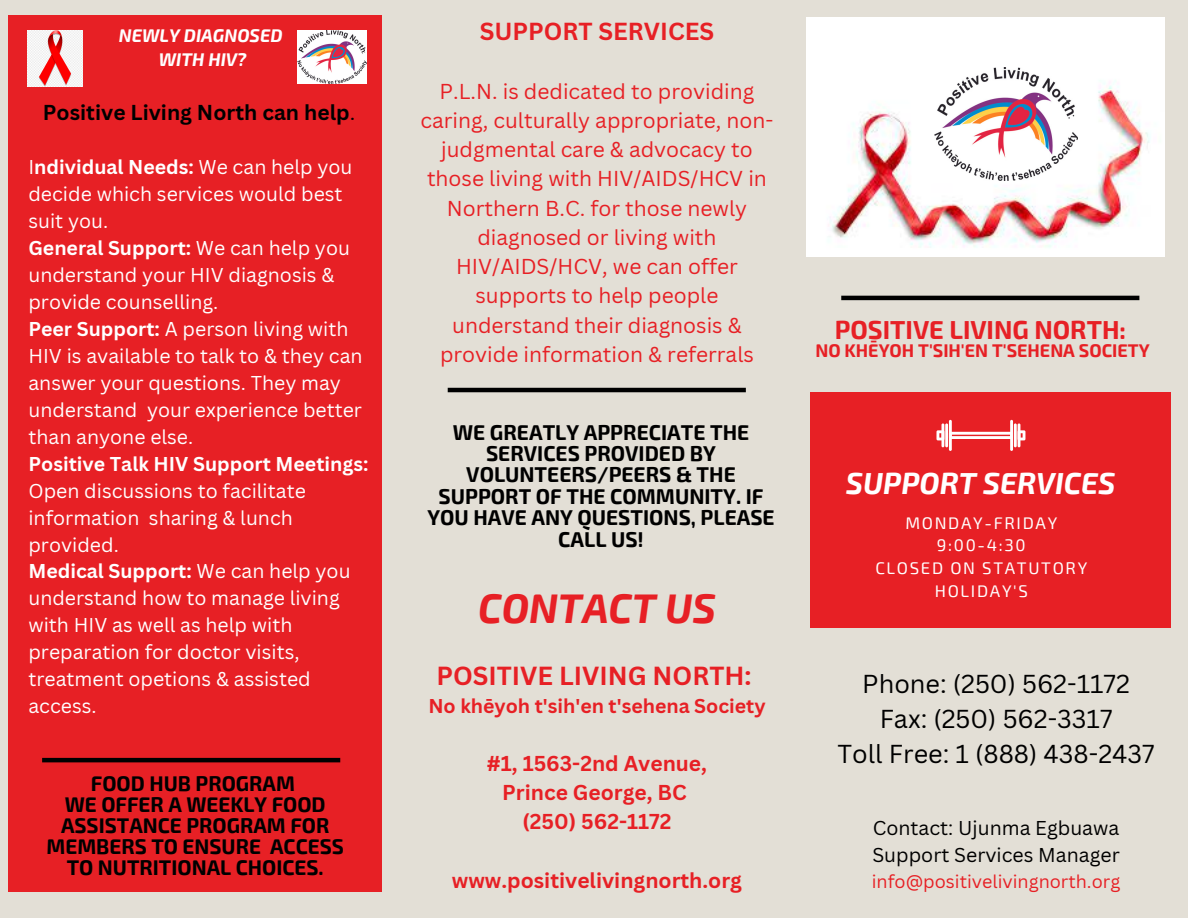
<style>
.page{position:relative;width:1188px;height:918px;background:#e3dfd6}
.page>*{position:absolute;margin:0;border:0;box-sizing:border-box;transform-origin:0 0}
.t1{font:italic 700 40.5px "Exo 2";color:#e72025}
.t2{font:italic 700 29.7px "Exo 2";color:#fff}
.t3{font:700 25.5px "Canva Sans";color:#e72025}
.t4{font:700 25.5px "Exo 2";color:#e72025}
.t5{font:25.2px/34.8px "Canva Sans";color:#000;text-align:center}
.t6{font:700 24px "Canva Sans";color:#e72025}
.t7{font:21px/29.2px "Canva Sans";color:#e72025;text-align:center}
.t8{font:700 21px/21.3px "Exo 2";color:#000;text-align:center}
.t9{font:700 21px/29.2px "Canva Sans";color:#e72025;text-align:center}
.t10{font:700 21px "Canva Sans";color:#000}
.t11{font:700 20.7px/21.1px "Exo 2";color:#000;text-align:center}
.t12{font:19.5px/27px "Canva Sans";color:#fff}
.t13{font:19.5px/27px "Canva Sans";color:#000}
.t14{font:700 19.5px "Canva Sans";color:#e72025}
.t15{font:700 19.5px "Canva Sans";color:#fff}
.t16{font:700 18px "Exo 2";color:#e72025}
.t17{font:18px "Canva Sans";color:#e72025}
.t18{font:italic 700 18px/24.8px "Exo 2";color:#fff;text-align:center}
.t19{font:16.8px/23px "Exo 2";letter-spacing:.1em;color:#fff;text-align:center}
.s1{font-weight:400}
.s2{font-weight:700}
</style>
<div class="page">
<div style="left:9px;top:15px;width:373px;height:876px;background:#e72025"></div>
<div style="left:811px;top:392px;width:360px;height:236px;background:#e72025"></div>
<hr style="left:1018px;top:423px;width:2px;height:24px;background:#fff">
<hr style="left:1014px;top:423px;width:3px;height:24px;background:#fff">
<hr style="left:1010px;top:420px;width:3px;height:31px;background:#fff">
<hr style="left:942px;top:423px;width:2px;height:24px;background:#fff">
<hr style="left:945px;top:423px;width:3px;height:24px;background:#fff">
<hr style="left:949px;top:420px;width:3px;height:31px;background:#fff">
<svg style="left:936px;top:430px;width:89px;height:10px"></svg>
<img style="left:806px;top:18px;width:358px;height:238px">
<img style="left:935px;top:68px;width:142px;height:112px">
<hr style="left:448px;top:388px;width:298px;height:4px;background:#000">
<img style="left:28px;top:30px;width:55px;height:57px">
<hr style="left:841px;top:296px;width:298px;height:4px;background:#000">
<img style="left:298px;top:30px;width:68px;height:53px">
<hr style="left:42px;top:758px;width:298px;height:4px;background:#000">
<p class="t18" style="left:119px;top:22px;width:165px">NEWLY DIAGNOSED<br>WITH HIV?</p>
<p class="t10" style="left:43px;top:98px;width:314px">Positive Living North can help<span class="s1">.</span></p>
<p class="t12" style="left:28px;top:153px;width:336px">I<span class="s2">ndividual Needs:</span> We can help you decide which services would best suit you.<br><span class="s2">General Support:</span> We can help you understand your HIV diagnosis &amp; provide counselling.<br><span class="s2">Peer Support:</span> A person living with<br>HIV is available to talk to &amp; they can answer your questions. They may understand your experience better than anyone else.</p>
<p class="t15" style="left:28px;top:450px;width:341px">Positive Talk HIV Support Meetings:</p>
<p class="t12" style="left:28px;top:477px;width:324px">Open discussions to facilitate information sharing &amp; lunch provided.<br><span class="s2">Medical Support:</span> We can help you understand how to manage living with HIV as well as help with preparation for doctor visits, treatment opetions &amp; assisted access.</p>
<p class="t11" style="left:47px;top:772px;width:299px">FOOD HUB PROGRAM<br>WE OFFER A WEEKLY FOOD<br>ASSISTANCE PROGRAM FOR<br>MEMBERS TO ENSURE ACCESS<br>TO NUTRITIONAL CHOICES.</p>
<p class="t6" style="left:480px;top:14px;width:236px">SUPPORT SERVICES</p>
<p class="t7" style="left:420px;top:76px;width:355px">P.L.N. is dedicated to providing caring, culturally appropriate, non&shy;judgmental care &amp; advocacy to those living with HIV/AIDS/HCV in<br>Northern B.C. for those newly diagnosed or living with<br>HIV/AIDS/HCV, we can offer supports to help people understand their diagnosis &amp; provide information &amp; referrals</p>
<p class="t8" style="left:427px;top:420px;width:349px">WE GREATLY APPRECIATE THE<br>SERVICES PROVIDED BY<br>VOLUNTEERS/PEERS &amp; THE<br>SUPPORT OF THE COMMUNITY. IF<br>YOU HAVE ANY QUESTIONS, PLEASE<br>CALL US!</p>
<h1 class="t1" style="left:478px;top:582px;width:239px">CONTACT US</h1>
<h3 class="t3" style="left:437px;top:658px;width:316px">POSITIVE LIVING NORTH:</h3>
<p class="t14" style="left:428px;top:692px;width:339px">No khēyoh t'sih'en t'sehena Society</p>
<p class="t9" style="left:487px;top:748px;width:222px">#1, 1563-2nd Avenue,<br>Prince George, BC (250) 562-1172</p>
<p class="t9" style="left:452px;top:865px;width:292px">www.positivelivingnorth.org</p>
<h3 class="t4" style="left:835px;top:313px;width:293px">POSITIVE LIVING NORTH:</h3>
<p class="t16" style="left:815px;top:339px;width:336px">NO KHĒYOH T'SIH'EN T'SEHENA SOCIETY</p>
<h2 class="t2" style="left:846px;top:464px;width:271px">SUPPORT SERVICES</h2>
<p class="t19" style="left:875px;top:510px;width:213px">MONDAY-FRIDAY<br>9:00-4:30<br>CLOSED ON STATUTORY<br>HOLIDAY'S</p>
<p class="t5" style="left:838px;top:666px;width:319px">Phone: (250) 562-1172<br>Fax: (250) 562-3317<br>Toll Free: 1 (888) 438-2437</p>
<p class="t13" style="left:872px;top:814px;width:249px">Contact: Ujunma Egbuawa<br>Support Services Manager</p>
<p class="t17" style="left:872px;top:869px;width:250px">info@positivelivingnorth.org</p>
</div>
